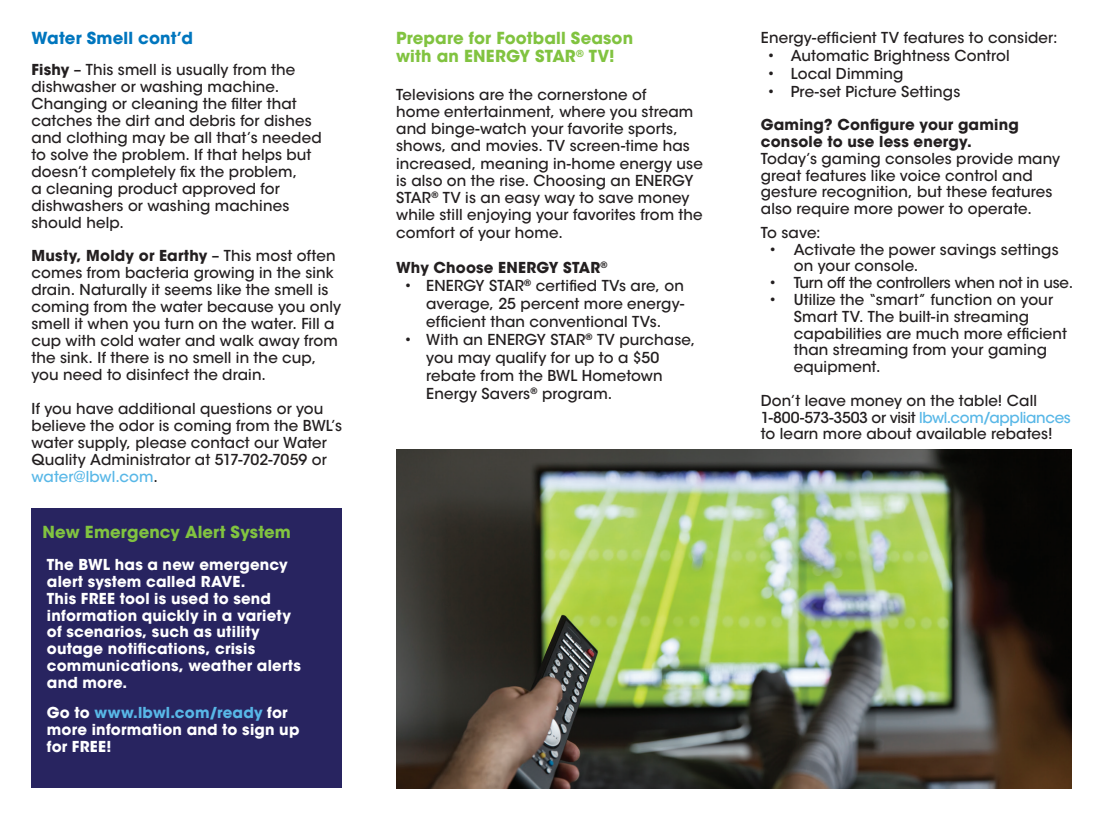
<style>
.page{position:relative;width:1103px;height:819px;background:#fff}
.page>*{position:absolute;margin:0;border:0;box-sizing:border-box;transform-origin:0 0}
.t1{font:700 16.5px/18.8px "ITC Avant Garde Std";letter-spacing:.01em;color:#81c340}
.t2{font:700 16.5px "ITC Avant Garde Std";letter-spacing:.005em;color:#0076be}
.t3{font:500 15px/17px "ITC Avant Garde Std";letter-spacing:.01em;color:#231f20}
.t4{font:700 15px/16.8px "ITC Avant Garde Std";letter-spacing:.015em;color:#fff}
.t5{font:700 15px/16.8px "ITC Avant Garde Std";letter-spacing:.015em;color:#231f20}
.t6{font:500 15px "ITC Avant Garde Std";letter-spacing:-.015em;color:#231f20}
.s1{font-weight:700}
.s2{color:#58b7e7}
</style>
<div class="page">
<div style="left:32px;top:509px;width:310px;height:279px;background:#282460"></div>
<img style="left:396px;top:449px;width:675px;height:339px">
<p class="t2" style="left:32px;top:27px;width:163px">Water Smell cont’d</p>
<p class="t3" style="left:32px;top:61px;width:292px"><span class="s1">Fishy</span> – This smell is usually from the dishwasher or washing machine.<br>Changing or cleaning the filter that catches the dirt and debris for dishes and clothing may be all that’s needed to solve the problem. If that helps but doesn’t completely fix the problem,<br>a cleaning product approved for dishwashers or washing machines should help.</p>
<p class="t3" style="left:32px;top:248px;width:311px"><span class="s1">Musty, Moldy or Earthy</span> – This most often comes from bacteria growing in the sink drain. Naturally it seems like the smell is coming from the water because you only smell it when you turn on the water. Fill a cup with cold water and walk away from the sink. If there is no smell in the cup, you need to disinfect the drain.</p>
<p class="t3" style="left:32px;top:400px;width:312px">If you have additional questions or you believe the odor is coming from the BWL’s water supply, please contact our Water Quality Administrator at 517-702-7059 or <span class="s2">water@lbwl.com</span>.</p>
<p class="t1" style="left:43px;top:523px;width:250px">New Emergency Alert System</p>
<p class="t4" style="left:47px;top:556px;width:255px">The BWL has a new emergency alert system called RAVE.<br>This FREE tool is used to send information quickly in a variety of scenarios, such as utility outage notifications, crisis communications, weather alerts and more.</p>
<p class="t4" style="left:47px;top:704px;width:254px">Go to <span class="s2">www.lbwl.com/ready</span> for more information and to sign up for FREE!</p>
<p class="t1" style="left:396px;top:28px;width:238px">Prepare for Football Season with an ENERGY STAR<sup>®</sup> TV!</p>
<p class="t3" style="left:396px;top:86px;width:308px">Televisions are the cornerstone of<br>home entertainment, where you stream and binge-watch your favorite sports, shows, and movies. TV screen-time has increased, meaning in-home energy use is also on the rise. Choosing an ENERGY STAR<sup>®</sup> TV is an easy way to save money while still enjoying your favorites from the comfort of your home.</p>
<p class="t5" style="left:396px;top:259px;width:213px">Why Choose ENERGY STAR<sup>®</sup></p>
<p class="t3" style="left:426px;top:276px;width:259px;line-height:18px;text-align:justify;text-indent:-23px">• ENERGY STAR<sup>®</sup> certified TVs are, on average, 25 percent more energy&shy;efficient than conventional TVs.</p>
<p class="t3" style="left:426px;top:330px;width:271px;line-height:18px;text-indent:-23px">• With an ENERGY STAR<sup>®</sup> TV purchase, you may qualify for up to a $50 rebate from the BWL Hometown<br>Energy Savers<sup>®</sup> program.</p>
<p class="t3" style="left:761px;top:29px;width:298px">Energy-efficient TV features to consider:</p>
<p class="t3" style="left:767px;top:47px;width:244px">• Automatic Brightness Control</p>
<p class="t3" style="left:767px;top:65px;width:138px">• Local Dimming</p>
<p class="t3" style="left:767px;top:83px;width:195px">• Pre-set Picture Settings</p>
<p class="t5" style="left:761px;top:116px;width:259px">Gaming? Configure your gaming console to use less energy.</p>
<p class="t3" style="left:761px;top:150px;width:301px">Today’s gaming consoles provide many great features like voice control and gesture recognition, but these features also require more power to operate.</p>
<p class="t3" style="left:761px;top:224px;width:61px">To save:</p>
<p class="t3" style="left:794px;top:241px;width:266px;text-indent:-26px">• Activate the power savings settings on your console.</p>
<p class="t6" style="left:768px;top:273px;width:306px">• Turn off the controllers when not in use.</p>
<p class="t3" style="left:794px;top:291px;width:274px;text-indent:-26px">• Utilize the “smart” function on your<br>Smart TV. The built-in streaming capabilities are much more efficient than streaming from your gaming equipment.</p>
<p class="t3" style="left:761px;top:392px;width:311px">Don’t leave money on the table! Call<br>1-800-573-3503 or visit <span class="s2">lbwl.com/appliances </span>to learn more about available rebates!</p>
</div>
